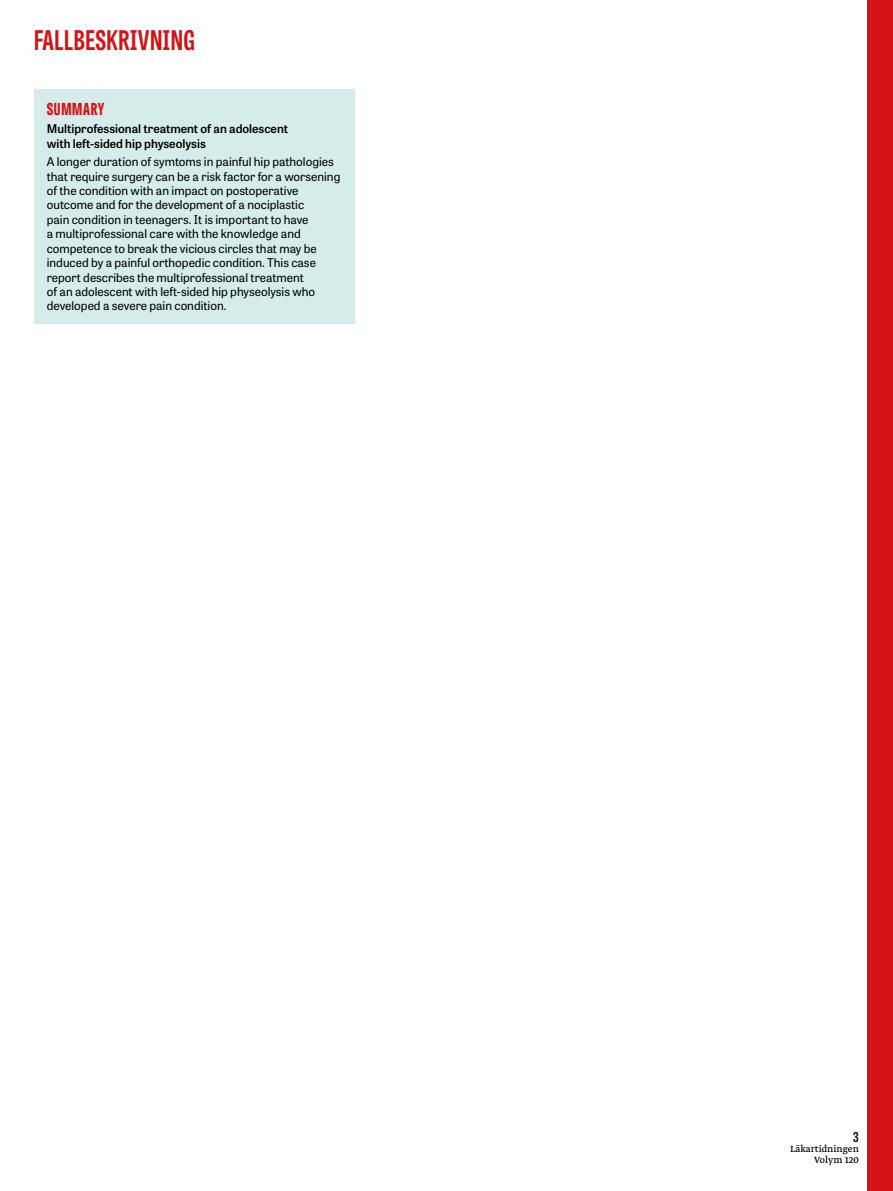
<style>
.page{position:relative;width:893px;height:1191px;background:#fff}
.page>*{position:absolute;margin:0;border:0;box-sizing:border-box;transform-origin:0 0}
.t1{font:700 27px "Tablet Gothic Compressed";letter-spacing:.02em;color:#d51317}
.t2{font:800 16.5px "Tablet Gothic Compressed";letter-spacing:.045em;color:#d51317}
.t3{font:600 13.5px "Tablet Gothic Condensed";color:#000}
.t4{font:12px/14.4px "Tablet Gothic";color:#000}
.t5{font:600 12px/14.4px "Tablet Gothic";color:#000}
.t6{font:10.5px/10.5px "Greta Text Pro";color:#000;text-align:right}
</style>
<div class="page">
<div style="left:867px;top:0;width:26px;height:1191px;background:#d51317"></div>
<div style="left:34px;top:89px;width:321px;height:235px;background:#d5eceb"></div>
<h1 class="t1" style="left:34px;top:22px;width:162px">FALLBESKRIVNING</h1>
<h2 class="t2" style="left:47px;top:97px;width:59px">SUMMARY</h2>
<p class="t5" style="left:47px;top:121px;width:243px">Multiprofessional treatment of an adolescent with left-sided hip physeolysis</p>
<p class="t4" style="left:47px;top:154px;width:295px">A longer duration of symtoms in painful hip pathologies that require surgery can be a risk factor for a worsening of the condition with an impact on postoperative outcome and for the development of a nociplastic<br>pain condition in teenagers. It is important to have<br>a multiprofessional care with the knowledge and competence to break the vicious circles that may be induced by a painful orthopedic condition. This case report describes the multiprofessional treatment<br>of an adolescent with left-sided hip physeolysis who developed a severe pain condition.</p>
<p class="t3" style="left:853px;top:1127px;width:7px">3</p>
<p class="t6" style="left:790px;top:1144px;width:70px">Läkartidningen<br>Volym 120</p>
</div>
